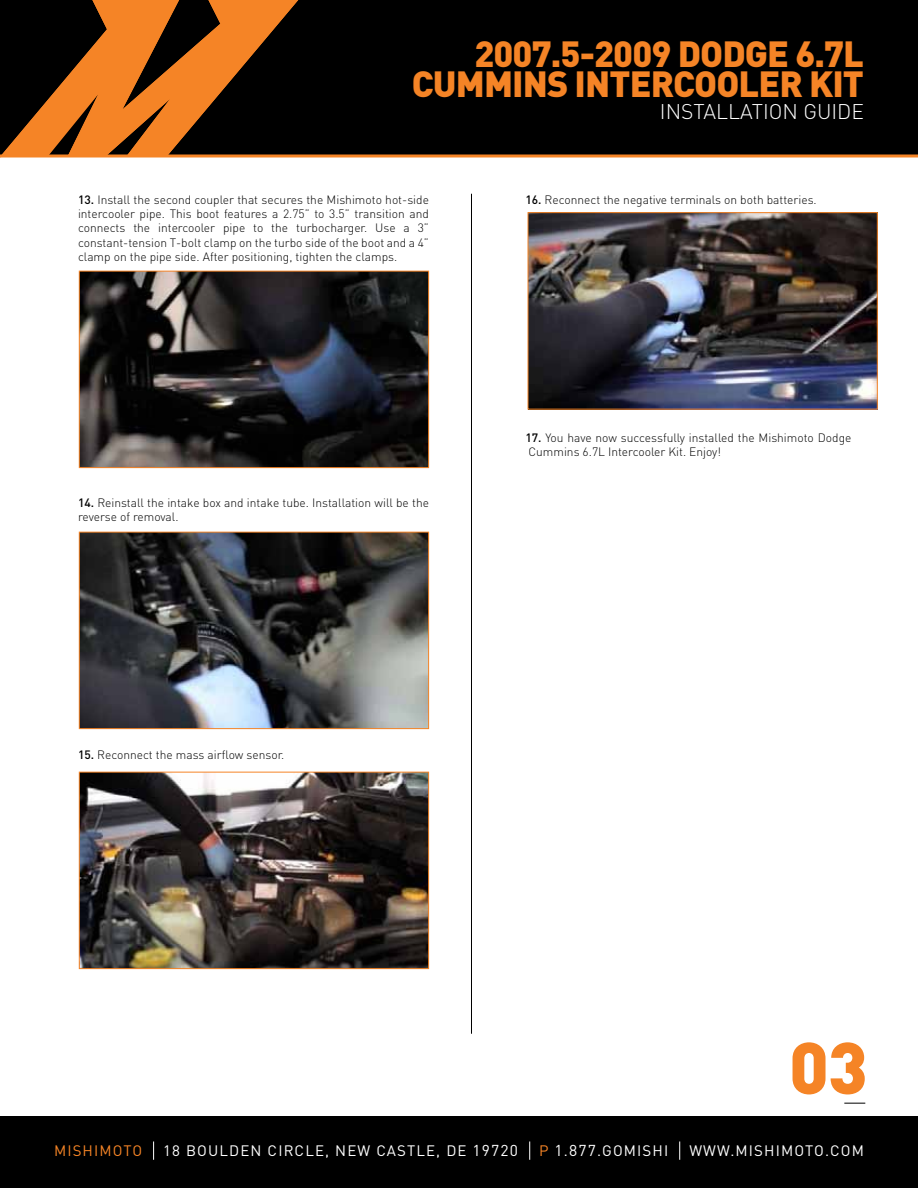
<style>
.page{position:relative;width:918px;height:1188px;background:#fff}
.page>*{position:absolute;margin:0;border:0;box-sizing:border-box;transform-origin:0 0}
.t1{font:900 72px "DIN";color:#f58426}
.t2{font:900 36px/30px "DIN";letter-spacing:-.025em;color:#f58426}
.t3{font:300 21px "DIN";color:#fff}
.t4{font:15px "DIN";letter-spacing:.075em;color:#fff}
.t5{font:15px "DIN";letter-spacing:.075em;color:#f58426}
.t6{font:300 12px/14.4px "DIN";color:#000}
.s1{font-weight:500}
.s2{font-size:15.6px}
.s3{color:#f58426}
</style>
<div class="page">
<div style="left:298px;top:0;width:620px;height:158px;background:#000"></div>
<svg style="left:844px;top:1103px;width:21px;height:1px"></svg>
<hr style="left:471px;top:194px;width:1px;height:840px;background:#000">
<svg style="left:0;top:0;width:298px;height:157px;background:#774012"></svg>
<div style="left:0;top:1117px;width:918px;height:71px;background:#000"></div>
<svg style="left:153px;top:1141px;width:1px;height:19px"></svg>
<svg style="left:529px;top:1141px;width:1px;height:19px"></svg>
<svg style="left:679px;top:1141px;width:1px;height:19px"></svg>
<img style="left:81px;top:534px;width:346px;height:193px">
<div style="left:79px;top:532px;width:350px;height:197px;border:1px solid #f58426"></div>
<img style="left:530px;top:214px;width:346px;height:194px">
<div style="left:528px;top:212px;width:350px;height:198px;border:1px solid #f58426"></div>
<img style="left:81px;top:774px;width:346px;height:193px">
<div style="left:79px;top:772px;width:350px;height:197px;border:1px solid #f58426"></div>
<img style="left:81px;top:273px;width:346px;height:193px">
<div style="left:79px;top:271px;width:350px;height:197px;border:1px solid #f58426"></div>
<h2 class="t2" style="left:412px;top:37px;width:450px;text-indent:62px">2007.5-2009 DODGE 6.7L<br>CUMMI</h2>
<h2 class="t2" style="left:523px;top:67px;width:238px">NS INTERCOOLER</h2>
<h2 class="t2" style="left:809px;top:67px;width:56px">KIT</h2>
<h3 class="t3" style="left:660px;top:98px;width:206px">INSTALLATION GUIDE</h3>
<p class="t6" style="left:78px;top:192px;width:353px;text-align:justify"><span class="s1">13.</span> Install the second coupler that secures the Mishimoto hot-side intercooler pipe. This boot features a 2.75” to 3.5” transition and connects the intercooler pipe to the turbocharger. Use a 3” constant-tension T-bolt clamp on the turbo side of the boot and a 4” clamp on the pipe side. After positioning, tighten the clamps.</p>
<p class="t6" style="left:78px;top:495px;width:353px"><span class="s1">14.</span> Reinstall the intake box and intake tube. Installation will be the reverse of removal.</p>
<p class="t6" style="left:78px;top:747px;width:208px"><span class="s1">15.</span> Reconnect the mass airflow sensor.</p>
<p class="t6" style="left:525px;top:192px;width:293px"><span class="s1">16.</span> Reconnect the negative terminals on both batteries.</p>
<p class="t6" style="left:525px;top:430px;width:328px"><span class="s1">17.</span> You have now successfully installed the Mishimoto Dodge<br>Cummins 6.7L Intercooler Kit. Enjoy!</p>
<h1 class="t1" style="left:789px;top:1020px;width:80px">03</h1>
<p class="t5" style="left:54px;top:1142px;width:90px">MISHIMOTO</p>
<p class="t4" style="left:163px;top:1142px;width:356px">18 BOULDEN CI RCLE, N EW CASTLE, DE <span class="s2">19720</span></p>
<p class="t4" style="left:539px;top:1142px;width:131px"><span class="s3">P</span> <span class="s2">1</span>.<span class="s2">877</span>.GOMISHI</p>
<p class="t4" style="left:689px;top:1142px;width:15px">WWW</p>
<p class="t4" style="left:730px;top:1142px;width:135px">.MISHIMOTO.COM</p>
</div>
